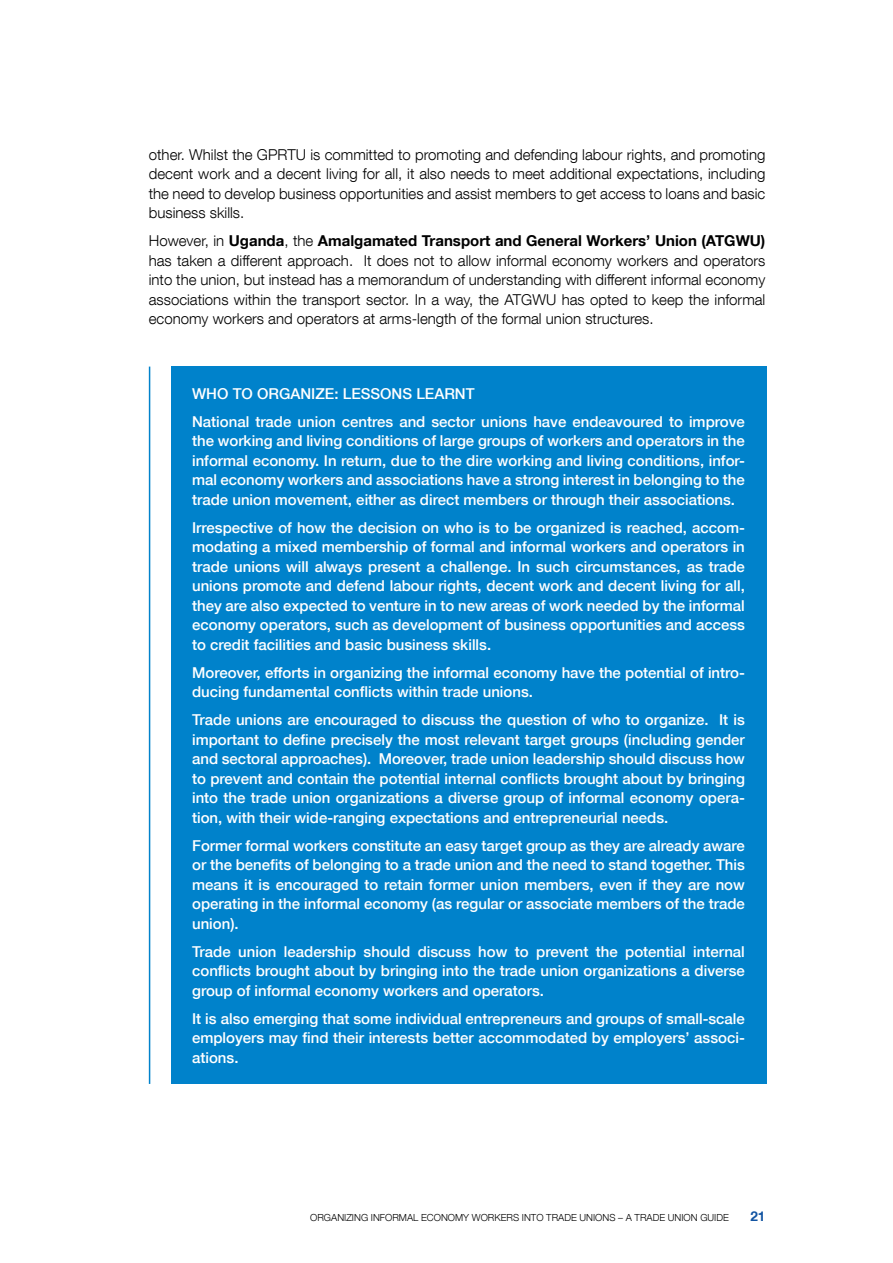
<style>
.page{position:relative;width:893px;height:1263px;background:#fff}
.page>*{position:absolute;margin:0;border:0;box-sizing:border-box;transform-origin:0 0}
.t1{font:500 15px/19.5px "Helvetica Neue LT Com";color:#fff;text-align:justify}
.t2{font:300 15px/19.5px "Helvetica Neue LT Com";color:#000;text-align:justify}
.t3{font:700 13.5px "Helvetica Neue LT Com";color:#1254a2}
.t4{font:300 9.75px "Helvetica Neue LT Com";color:#000}
.s1{font-weight:700}
</style>
<div class="page">
<div style="left:171px;top:367px;width:595px;height:717px;background:#0082cb"></div>
<hr style="left:149px;top:367px;width:1px;height:717px;background:#0082cb">
<p class="t2" style="left:149px;top:144px;width:618px">other. Whilst the GPRTU is committed to promoting and defending labour rights, and promoting decent work and a decent living for all, it also needs to meet additional expectations, including the need to develop business opportunities and assist members to get access to loans and basic business skills.</p>
<p class="t2" style="left:149px;top:231px;width:618px">However, in <span class="s1">Uganda</span>, the <span class="s1">Amalgamated Transport and General Workers’ Union (ATGWU) </span>has taken a different approach. It does not to allow informal economy workers and operators into the union, but instead has a memorandum of understanding with different informal economy associations within the transport sector. In a way, the ATGWU has opted to keep the informal economy workers and operators at arms-length of the formal union structures.</p>
<p class="t1" style="left:192px;top:381px;width:554px;line-height:28px">WHO TO ORGANIZE: LESSONS LEARNT<br>National trade union centres and sector unions have endeavoured to improve</p>
<p class="t1" style="left:192px;top:432px;width:554px">the working and living conditions of large groups of workers and operators in the informal economy. In return, due to the dire working and living conditions, infor&shy;mal economy workers and associations have a strong interest in belonging to the trade union movement, either as direct members or through their associations.</p>
<p class="t1" style="left:192px;top:519px;width:554px">Irrespective of how the decision on who is to be organized is reached, accom&shy;modating a mixed membership of formal and informal workers and operators in trade unions will always present a challenge. In such circumstances, as trade unions promote and defend labour rights, decent work and decent living for all, they are also expected to venture in to new areas of work needed by the informal economy operators, such as development of business opportunities and access to credit facilities and basic business skills.</p>
<p class="t1" style="left:192px;top:664px;width:554px">Moreover, efforts in organizing the informal economy have the potential of intro&shy;ducing fundamental conflicts within trade unions.</p>
<p class="t1" style="left:192px;top:711px;width:554px">Trade unions are encouraged to discuss the question of who to organize. It is important to define precisely the most relevant target groups (including gender and sectoral approaches). Moreover, trade union leadership should discuss how to prevent and contain the potential internal conflicts brought about by bringing into the trade union organizations a diverse group of informal economy opera&shy;tion, with their wide-ranging expectations and entrepreneurial needs.</p>
<p class="t1" style="left:192px;top:837px;width:554px">Former formal workers constitute an easy target group as they are already aware or the benefits of belonging to a trade union and the need to stand together. This means it is encouraged to retain former union members, even if they are now operating in the informal economy (as regular or associate members of the trade union).</p>
<p class="t1" style="left:192px;top:943px;width:554px">Trade union leadership should discuss how to prevent the potential internal conflicts brought about by bringing into the trade union organizations a diverse group of informal economy workers and operators.</p>
<p class="t1" style="left:192px;top:1010px;width:554px">It is also emerging that some individual entrepreneurs and groups of small-scale employers may find their interests better accommodated by employers’ associ&shy;ations.</p>
<p class="t4" style="left:310px;top:1211px;width:420px">ORGANIZING INFORMAL ECONOMY WORKERS INTO TRADE UNIONS – A TRADE UNION GUIDE</p>
<p class="t3" style="left:750px;top:1211px;width:17px">21</p>
</div>
